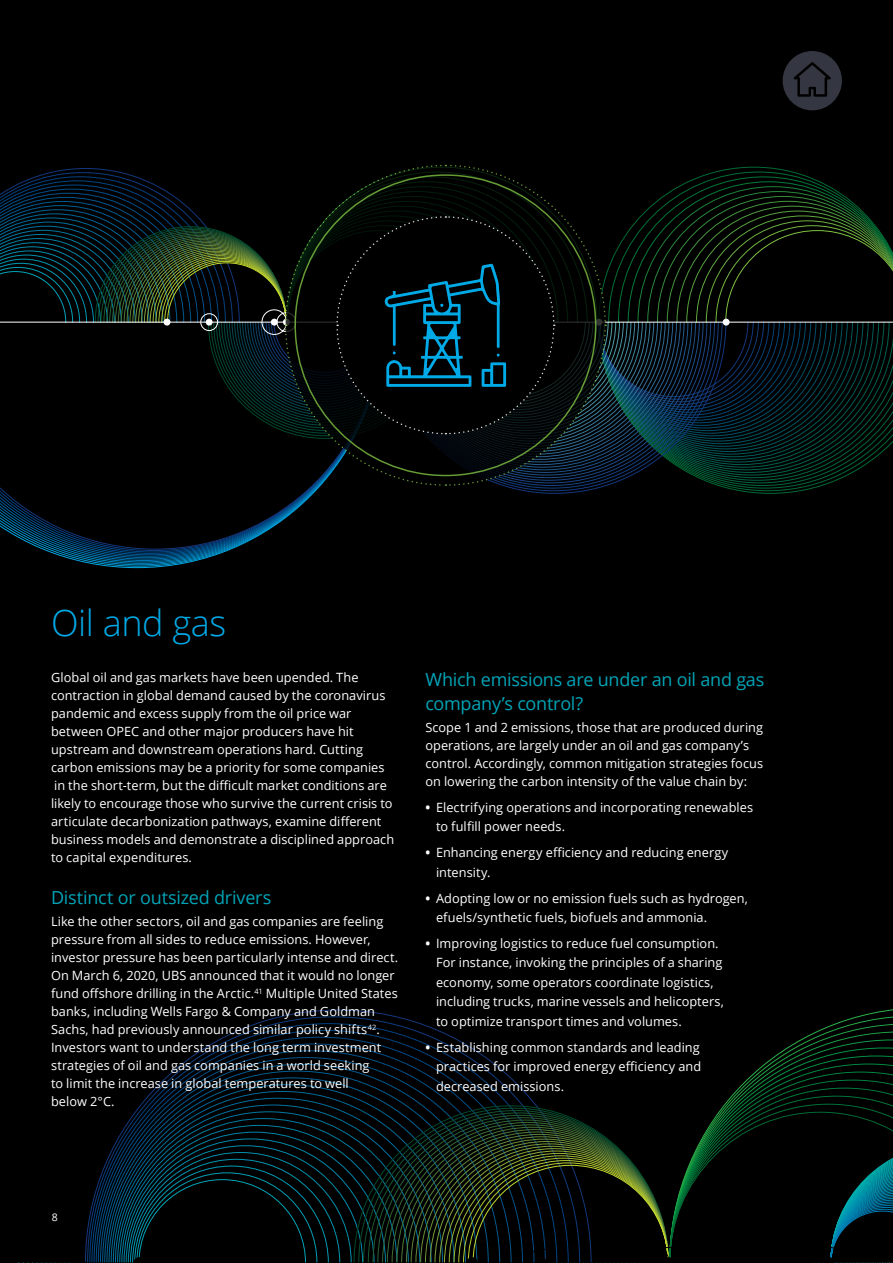
<style>
.page{position:relative;width:893px;height:1263px;background:#fff}
.page>*{position:absolute;margin:0;border:0;box-sizing:border-box;transform-origin:0 0}
.t1{font:300 36px "Open Sans";letter-spacing:-.01em;color:#00aae7}
.t2{font:18px/24px "Open Sans";letter-spacing:-.015em;color:#00a5b8}
.t3{font:12.75px/18px "Open Sans";letter-spacing:.005em;color:#fff}
.t4{font:10.5px "Open Sans";color:#fff}
.s1{font-weight:700}
</style>
<div class="page">
<div style="left:0;top:0;width:893px;height:1262px;background:#000"></div>
<div style="left:670px;top:1008px;width:223px;height:8px;background:#000"></div>
<svg style="left:670px;top:1016px;width:223px;height:8px;background:#010602"></svg>
<svg style="left:670px;top:1024px;width:223px;height:8px;background:#010903"></svg>
<svg style="left:670px;top:1032px;width:223px;height:8px;background:#020b04"></svg>
<svg style="left:670px;top:1040px;width:223px;height:8px;background:#010c05"></svg>
<svg style="left:670px;top:1048px;width:223px;height:8px;background:#010d06"></svg>
<svg style="left:670px;top:1056px;width:223px;height:8px;background:#010e06"></svg>
<div style="left:85px;top:1010px;width:506px;height:54px;background:#000"></div>
<svg style="left:87px;top:1017px;width:493px;height:47px;background:#000204"></svg>
<svg style="left:90px;top:1023px;width:478px;height:41px;background:#000306"></svg>
<svg style="left:92px;top:1030px;width:465px;height:34px;background:#000408"></svg>
<svg style="left:94px;top:1037px;width:452px;height:27px;background:#00050a"></svg>
<svg style="left:96px;top:1044px;width:438px;height:20px;background:#00060b"></svg>
<svg style="left:98px;top:1050px;width:425px;height:14px;background:#00070d"></svg>
<svg style="left:100px;top:1057px;width:411px;height:7px;background:#00080f"></svg>
<hr style="left:0;top:1262px;width:893px;height:1px;background:#000">
<svg style="left:18px;top:1064px;width:875px;height:199px;background:#04100e"></svg>
<svg style="left:0;top:487px;width:382px;height:62px;background:#000a11"></svg>
<svg style="left:0;top:164px;width:893px;height:323px;background:#04100f"></svg>
<div style="left:439px;top:302px;width:6px;height:7px;border:2px solid #000"></div>
<svg style="left:783px;top:51px;width:59px;height:59px;background:#24262d"></svg>
<h1 class="t1" style="left:51px;top:598px;width:177px">Oil and gas</h1>
<p class="t3" style="left:51px;top:668px;width:345px">Global oil and gas markets have been upended. The contraction in global demand caused by the coronavirus pandemic and excess supply from the oil price war between OPEC and other major producers have hit upstream and downstream operations hard. Cutting carbon emissions may be a priority for some companies in the short-term, but the difficult market conditions are likely to encourage those who survive the current crisis to articulate decarbonization pathways, examine different business models and demonstrate a disciplined approach to capital expenditures.</p>
<h2 class="t2" style="left:51px;top:885px;width:222px">Distinct or outsized drivers</h2>
<p class="t3" style="left:51px;top:912px;width:349px">Like the other sectors, oil and gas companies are feeling pressure from all sides to reduce emissions. However, investor pressure has been particularly intense and direct.<br>On March 6, 2020, UBS announced that it would no longer fund offshore drilling in the Arctic.<sup>41</sup> Multiple United States banks, including Wells Fargo &amp; Company and Goldman Sachs, had previously announced similar policy shifts<sup>42</sup>.<br>Investors want to understand the long term investment strategies of oil and gas companies in a world seeking<br>to limit the increase in global temperatures to well<br>below 2°C.</p>
<h2 class="t2" style="left:425px;top:667px;width:340px">Which emissions are under an oil and gas company’s control?</h2>
<p class="t3" style="left:425px;top:718px;width:339px">Scope 1 and 2 emissions, those that are produced during operations, are largely under an oil and gas company’s control. Accordingly, common mitigation strategies focus on lowering the carbon intensity of the value chain by:</p>
<p class="t3" style="left:436px;top:797px;width:319px;line-height:19.5px;text-indent:-11px"><span class="s1">•</span> Electrifying operations and incorporating renewables to fulfill power needs.</p>
<p class="t3" style="left:436px;top:842px;width:294px;line-height:19.5px;text-indent:-11px"><span class="s1">•</span> Enhancing energy efficiency and reducing energy intensity.</p>
<p class="t3" style="left:436px;top:888px;width:313px;line-height:19.5px;text-indent:-11px"><span class="s1">•</span> Adopting low or no emission fuels such as hydrogen, efuels/synthetic fuels, biofuels and ammonia.</p>
<p class="t3" style="left:436px;top:933px;width:289px;line-height:19.5px;text-indent:-11px"><span class="s1">•</span> Improving logistics to reduce fuel consumption.<br>For instance, invoking the principles of a sharing economy, some operators coordinate logistics, including trucks, marine vessels and helicopters, to optimize transport times and volumes.</p>
<p class="t3" style="left:436px;top:1037px;width:267px;line-height:19.5px;text-align:justify;text-indent:-11px"><span class="s1">•</span> Establishing common standards and leading practices for improved energy efficiency and decreased emissions.</p>
<p class="t4" style="left:52px;top:1210px;width:8px">8</p>
</div>
